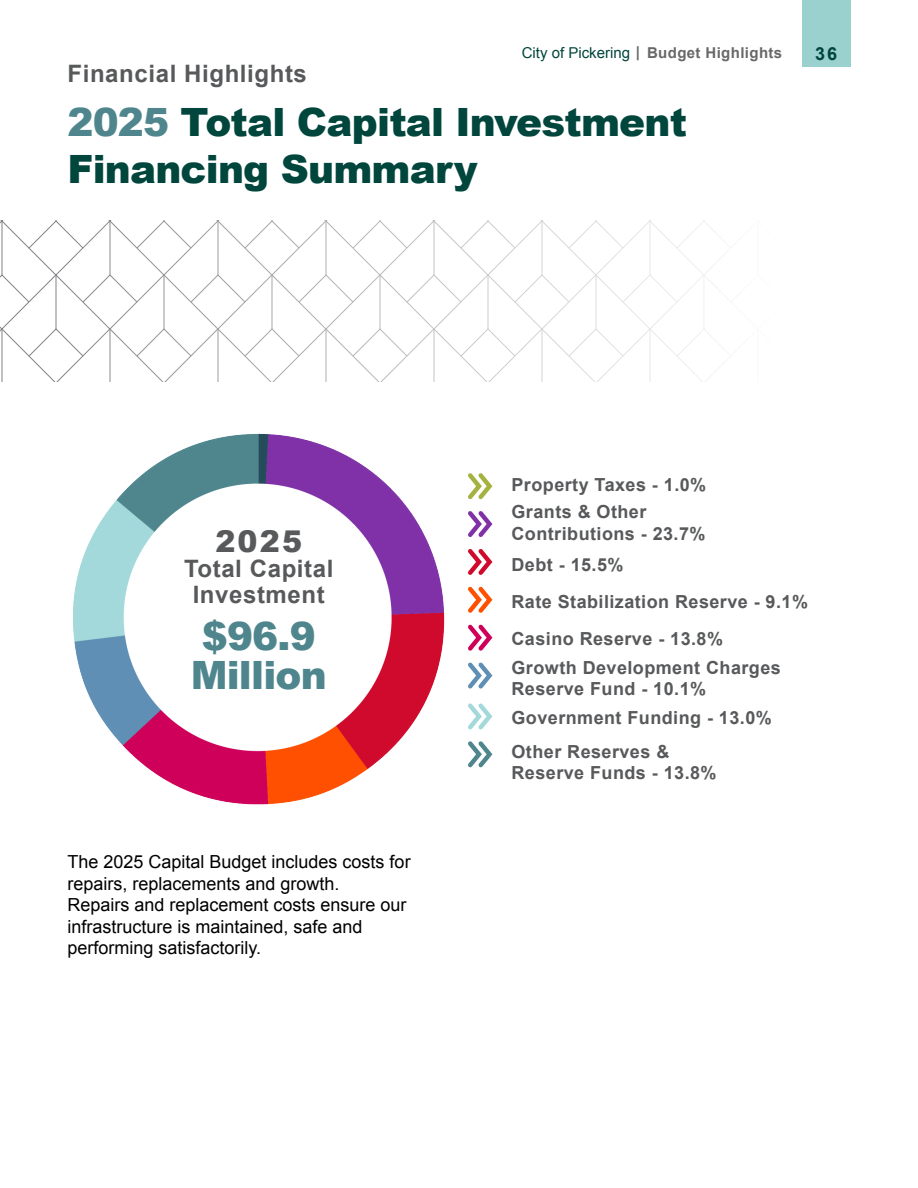
<style>
.page{position:relative;width:918px;height:1188px;background:#fff}
.page>*{position:absolute;margin:0;border:0;box-sizing:border-box;transform-origin:0 0}
.t1{font:900 39px/46.8px "Arial";letter-spacing:-.02em;color:#00463c}
.t2{font:900 39px/39px "Arial";letter-spacing:-.02em;color:#4f868e}
.t3{font:900 30px "Arial";color:#58595b}
.t4{font:700 24px/25.5px "Arial";letter-spacing:.025em;color:#58595b;text-align:center}
.t5{font:700 18px/27.6px "Arial";letter-spacing:.025em;color:#58595b}
.t6{font:18px/21.6px "Arial";color:#000}
.t7{font:700 18px "Arial";color:#00463c}
.t8{font:700 15px "Arial";letter-spacing:.025em;color:#686868}
.s1{font-weight:400;color:#00463c}
.s2{color:#4f868e}
</style>
<div class="page">
<div style="left:802px;top:0;width:48px;height:68px;background:#9ad1cf"></div>
<img style="left:73px;top:433px;width:372px;height:372px">
<svg style="left:468px;top:473px;width:24px;height:26px"></svg>
<svg style="left:468px;top:549px;width:24px;height:26px"></svg>
<svg style="left:468px;top:624px;width:24px;height:27px"></svg>
<svg style="left:468px;top:703px;width:24px;height:26px"></svg>
<svg style="left:468px;top:511px;width:24px;height:26px"></svg>
<svg style="left:468px;top:587px;width:24px;height:26px"></svg>
<svg style="left:468px;top:662px;width:24px;height:27px"></svg>
<svg style="left:468px;top:741px;width:24px;height:26px"></svg>
<svg style="left:0;top:220px;width:725px;height:162px"></svg>
<p class="t8" style="left:522px;top:43px;width:262px"><span class="s1">City of Pickering</span> | Budget Highlights</p>
<p class="t7" style="left:815px;top:42px;width:23px">36</p>
<h1 class="t4" style="left:68px;top:62px;width:241px">Financial Highlights</h1>
<h1 class="t1" style="left:68px;top:97px;width:621px"><span class="s2">2025</span> Total Capital Investment<br>Financing Summary</h1>
<h2 class="t3" style="left:215px;top:519px;width:88px">2025</h2>
<h2 class="t4" style="left:184px;top:557px;width:151px">Total Capital<br>Investment</h2>
<h2 class="t2" style="left:191px;top:615px;width:138px">$96.9<br>Million</h2>
<p class="t6" style="left:67px;top:851px;width:345px">The 2025 Capital Budget includes costs for repairs, replacements and growth.<br>Repairs and replacement costs ensure our infrastructure is maintained, safe and performing satisfactorily.</p>
<p class="t5" style="left:512px;top:471px;width:196px">Property Taxes - 1.0%<br>Grants &amp; Other</p>
<p class="t5" style="left:512px;top:519px;width:196px;line-height:30.8px">Contributions - 23.7%<br>Debt - 15.5%</p>
<p class="t5" style="left:512px;top:585px;width:298px;line-height:36.2px">Rate Stabilization Reserve - 9.1%<br>Casino Reserve - 13.8%</p>
<p class="t5" style="left:512px;top:657px;width:271px;line-height:21.6px">Growth Development Charges<br>Reserve Fund - 10.1%</p>
<p class="t5" style="left:512px;top:702px;width:262px;line-height:33.6px">Government Funding - 13.0%<br>Other Reserves &amp;</p>
<p class="t5" style="left:512px;top:760px;width:207px">Reserve Funds - 13.8%</p>
</div>
